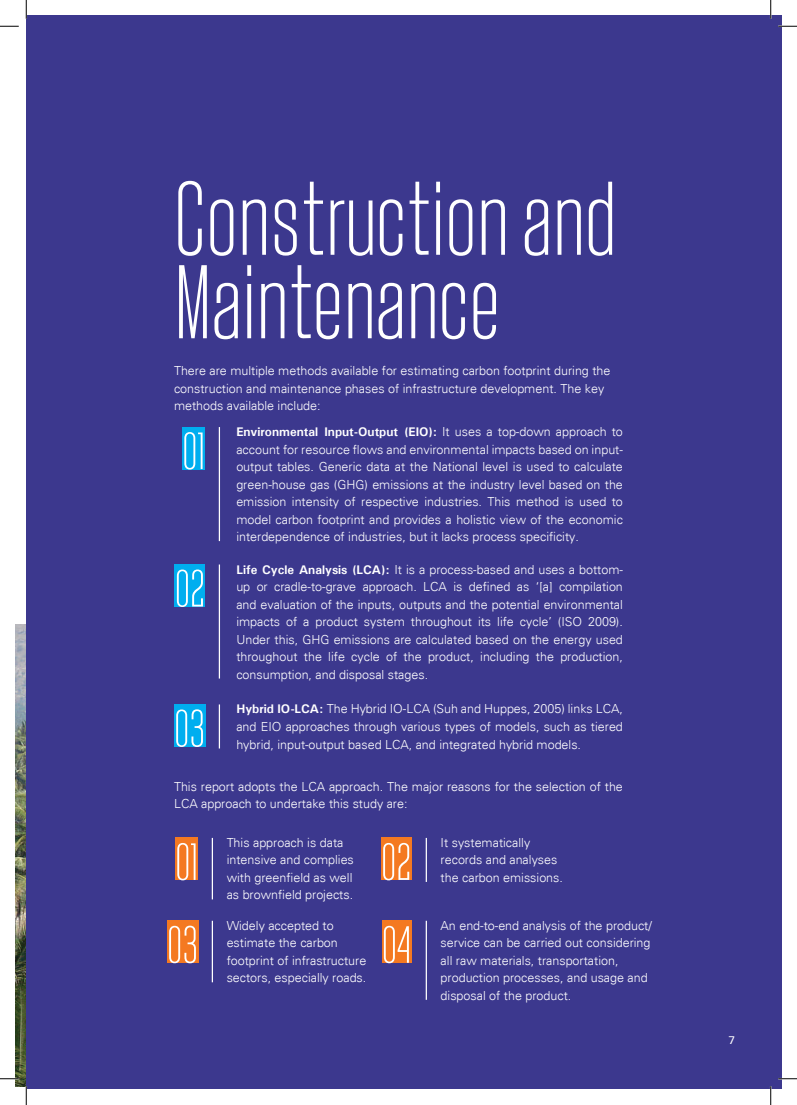
<style>
.page{position:relative;width:797px;height:1105px;background:#fff}
.page>*{position:absolute;margin:0;border:0;box-sizing:border-box;transform-origin:0 0}
.t1{font:200 105px/83.5px "Landasans";color:#fff}
.t2{font:200 52.5px/82.9px "Landasans";color:#fff}
.t3{font:300 12.5px/17.5px "Univers";color:#fff}
.t4{font:500 11.25px "Univers";color:#fff}
.s1{font-weight:700}
</style>
<div class="page">
<img style="left:16px;top:624px;width:10px;height:463px">
<div style="left:26px;top:16px;width:755px;height:1073px;background:#3c388e"></div>
<hr style="left:219px;top:427px;width:1px;height:114px;background:#fff">
<hr style="left:219px;top:564px;width:1px;height:114px;background:#fff">
<hr style="left:219px;top:704px;width:1px;height:44px;background:#fff">
<hr style="left:212px;top:838px;width:1px;height:61px;background:#fff">
<hr style="left:212px;top:921px;width:1px;height:61px;background:#fff">
<hr style="left:425px;top:838px;width:2px;height:44px;background:#fff">
<hr style="left:425px;top:921px;width:2px;height:79px;background:#fff">
<div style="left:182px;top:427px;width:23px;height:42px;background:#00aeef"></div>
<div style="left:175px;top:564px;width:30px;height:42px;background:#00aeef"></div>
<div style="left:174px;top:704px;width:31px;height:42px;background:#00aeef"></div>
<div style="left:175px;top:838px;width:23px;height:42px;background:#f47921"></div>
<div style="left:167px;top:921px;width:31px;height:42px;background:#f47921"></div>
<div style="left:381px;top:838px;width:30px;height:42px;background:#f47921"></div>
<div style="left:382px;top:921px;width:29px;height:42px;background:#f47921"></div>
<svg style="left:0;top:25px;width:19px;height:2px"></svg>
<svg style="left:778px;top:25px;width:19px;height:2px"></svg>
<svg style="left:0;top:1078px;width:19px;height:1px"></svg>
<svg style="left:778px;top:1078px;width:19px;height:1px"></svg>
<svg style="left:25px;top:0;width:2px;height:19px"></svg>
<svg style="left:25px;top:1086px;width:2px;height:19px"></svg>
<svg style="left:770px;top:0;width:1px;height:19px"></svg>
<svg style="left:770px;top:1086px;width:1px;height:19px"></svg>
<h1 class="t1" style="left:174px;top:179px;width:443px">Construction and<br>Maintenance</h1>
<p class="t3" style="left:174px;top:362px;width:438px">There are multiple methods available for estimating carbon footprint during the construction and maintenance phases of infrastructure development. The key methods available include:</p>
<h2 class="t2" style="left:182px;top:410px;width:24px">01</h2>
<p class="t3" style="left:236px;top:423px;width:388px;text-align:justify"><span class="s1">Environmental Input-Output (EIO):</span> It uses a top-down approach to account for resource flows and environmental impacts based on input&shy;output tables. Generic data at the National level is used to calculate green-house gas (GHG) emissions at the industry level based on the emission intensity of respective industries. This method is used to model carbon footprint and provides a holistic view of the economic interdependence of industries, but it lacks process specificity.</p>
<h2 class="t2" style="left:175px;top:548px;width:32px">02</h2>
<p class="t3" style="left:236px;top:560px;width:388px;text-align:justify"><span class="s1">Life Cycle Analysis (LCA):</span> It is a process-based and uses a bottom&shy;up or cradle-to-grave approach. LCA is defined as ‘[a] compilation and evaluation of the inputs, outputs and the potential environmental impacts of a product system throughout its life cycle’ (ISO 2009).<br>Under this, GHG emissions are calculated based on the energy used throughout the life cycle of the product, including the production, consumption, and disposal stages.</p>
<h2 class="t2" style="left:174px;top:688px;width:33px">03</h2>
<p class="t3" style="left:236px;top:700px;width:388px;text-align:justify"><span class="s1">Hybrid IO-LCA:</span> The Hybrid IO-LCA (Suh and Huppes, 2005) links LCA, and EIO approaches through various types of models, such as tiered hybrid, input-output based LCA, and integrated hybrid models.</p>
<p class="t3" style="left:174px;top:778px;width:450px">This report adopts the LCA approach. The major reasons for the selection of the<br>LCA approach to undertake this study are:</p>
<p class="t3" style="left:227px;top:834px;width:129px">This approach is data intensive and complies with greenfield as well as brownfield projects.</p>
<p class="t3" style="left:227px;top:917px;width:141px">Widely accepted to estimate the carbon footprint of infrastructure sectors, especially roads.</p>
<h2 class="t2" style="left:167px;top:821px;width:33px">01<br>03</h2>
<h2 class="t2" style="left:381px;top:821px;width:32px">02<br>04</h2>
<p class="t3" style="left:440px;top:834px;width:124px">It systematically records and analyses the carbon emissions.</p>
<p class="t3" style="left:440px;top:917px;width:213px">An end-to-end analysis of the product/ service can be carried out considering all raw materials, transportation, production processes, and usage and disposal of the product.</p>
<p class="t4" style="left:728px;top:1032px;width:9px">7</p>
</div>
